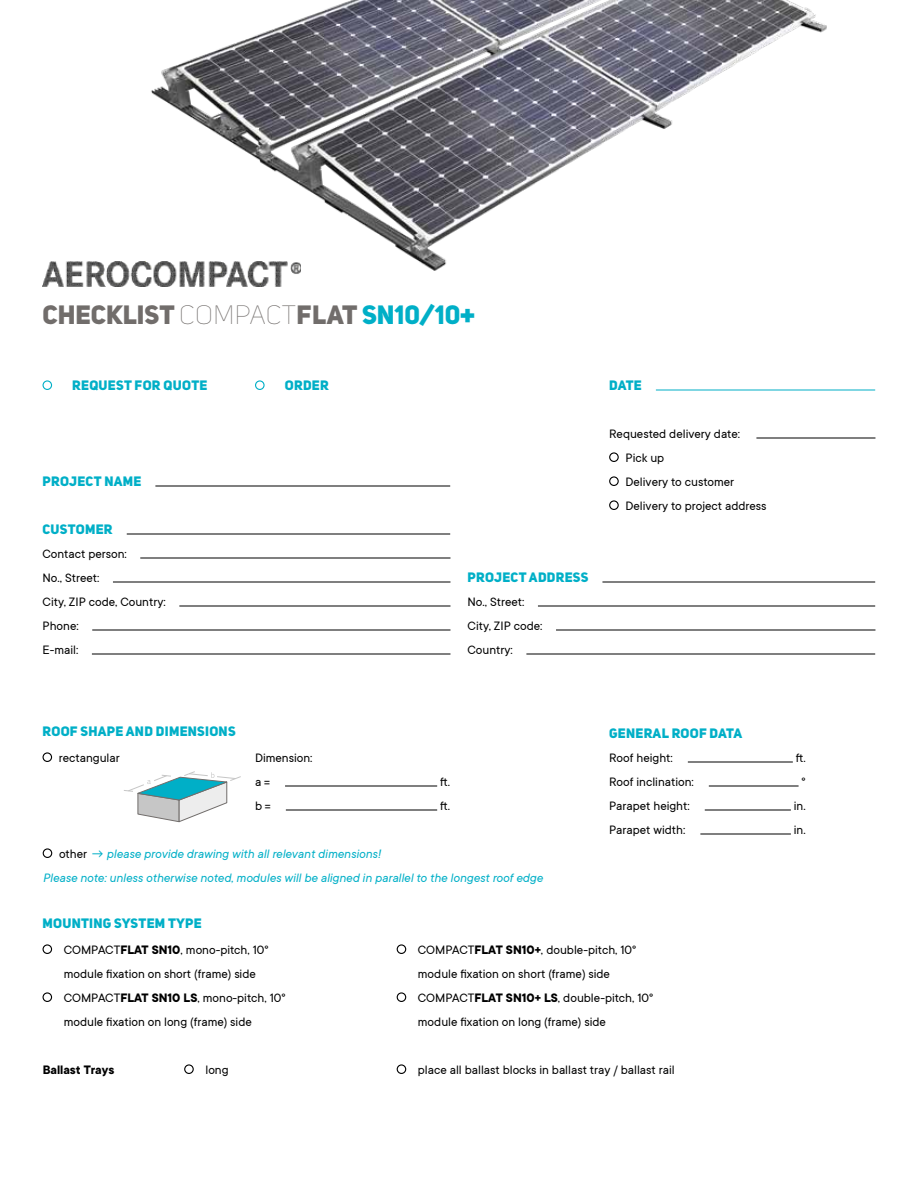
<style>
.page{position:relative;width:918px;height:1188px;background:#fff}
.page>*{position:absolute;margin:0;border:0;box-sizing:border-box;transform-origin:0 0}
.t1{font:26.25px "Uni Sans Heavy CAPS";color:#716d6b}
.t2{font:13.5px/24px "TT Commons";color:#000}
.t3{font:italic 13.5px/24px "TT Commons";color:#00afc7}
.t4{font:13.5px "Uni Sans Heavy CAPS";letter-spacing:.02em;color:#00afc7}
.t5{font:700 13.5px "TT Commons";color:#000}
.s1{font-family:"Uni Sans Thin CAPS"}
.s2{color:#00afc7}
.s3{font-style:normal;color:#000}
.s4{font-weight:700}
</style>
<div class="page">
<img style="left:43px;top:261px;width:57px;height:26px">
<hr style="left:155px;top:486px;width:295px;height:1px;background:#000">
<hr style="left:127px;top:534px;width:323px;height:1px;background:#000">
<hr style="left:140px;top:558px;width:310px;height:1px;background:#000">
<hr style="left:113px;top:582px;width:337px;height:1px;background:#000">
<hr style="left:179px;top:606px;width:271px;height:1px;background:#000">
<hr style="left:92px;top:630px;width:358px;height:1px;background:#000">
<hr style="left:92px;top:654px;width:358px;height:1px;background:#000">
<hr style="left:756px;top:438px;width:119px;height:1px;background:#000">
<div style="left:609px;top:452px;width:10px;height:10px;border:1px solid #000;border-radius:50%"></div>
<div style="left:609px;top:476px;width:10px;height:10px;border:1px solid #000;border-radius:50%"></div>
<div style="left:609px;top:500px;width:10px;height:10px;border:1px solid #000;border-radius:50%"></div>
<div style="left:43px;top:380px;width:9px;height:10px;border:1px solid #00afc7;border-radius:50%"></div>
<div style="left:255px;top:380px;width:10px;height:10px;border:1px solid #00afc7;border-radius:50%"></div>
<hr style="left:656px;top:390px;width:219px;height:1px;background:#00afc7">
<hr style="left:602px;top:582px;width:273px;height:1px;background:#000">
<hr style="left:538px;top:606px;width:337px;height:1px;background:#000">
<hr style="left:556px;top:630px;width:319px;height:1px;background:#000">
<hr style="left:526px;top:654px;width:349px;height:1px;background:#000">
<div style="left:43px;top:752px;width:9px;height:10px;border:1px solid #000;border-radius:50%"></div>
<hr style="left:285px;top:786px;width:152px;height:1px;background:#000">
<hr style="left:286px;top:810px;width:151px;height:1px;background:#000">
<hr style="left:688px;top:762px;width:105px;height:1px;background:#000">
<hr style="left:709px;top:786px;width:90px;height:1px;background:#000">
<hr style="left:705px;top:810px;width:86px;height:1px;background:#000">
<hr style="left:700px;top:834px;width:91px;height:1px;background:#000">
<svg style="left:124px;top:771px;width:117px;height:51px"></svg>
<div style="left:43px;top:848px;width:9px;height:10px;border:1px solid #000;border-radius:50%"></div>
<div style="left:184px;top:1064px;width:10px;height:10px;border:1px solid #000;border-radius:50%"></div>
<div style="left:397px;top:1064px;width:9px;height:10px;border:1px solid #000;border-radius:50%"></div>
<img style="left:100px;top:0;width:727px;height:287px">
<div style="left:43px;top:944px;width:9px;height:10px;border:1px solid #000;border-radius:50%"></div>
<div style="left:43px;top:992px;width:9px;height:10px;border:1px solid #000;border-radius:50%"></div>
<div style="left:397px;top:944px;width:9px;height:10px;border:1px solid #000;border-radius:50%"></div>
<div style="left:397px;top:992px;width:9px;height:10px;border:1px solid #000;border-radius:50%"></div>
<h1 class="t1" style="left:43px;top:298px;width:434px">CHECKLIST <span class="s1">COMPACT</span>FLAT <span class="s2">SN10⁄10+</span></h1>
<p class="t4" style="left:72px;top:377px;width:137px">REQUEST FOR QUOTE</p>
<p class="t4" style="left:285px;top:377px;width:46px">ORDER</p>
<p class="t4" style="left:609px;top:377px;width:34px">DATE</p>
<p class="t4" style="left:43px;top:473px;width:100px">PROJECT NAME</p>
<p class="t4" style="left:43px;top:521px;width:72px">CUSTOMER</p>
<p class="t2" style="left:43px;top:542px;width:125px">Contact person:<br>No., Street:<br>City, ZIP code, Country:<br>Phone:<br>E-mail:</p>
<p class="t2" style="left:625px;top:422px;width:143px;text-indent:-16px">Requested delivery date:<br>Pick up<br>Delivery to customer<br>Delivery to project address</p>
<p class="t4" style="left:468px;top:569px;width:122px">PROJECT ADDRESS</p>
<p class="t2" style="left:468px;top:590px;width:77px">No., Street:<br>City, ZIP code:<br>Country:</p>
<p class="t4" style="left:43px;top:723px;width:195px">ROOF SHAPE AND DIMENSIONS</p>
<p class="t2" style="left:59px;top:746px;width:62px">rectangular</p>
<p class="t2" style="left:255px;top:746px;width:59px">Dimension: a =</p>
<p class="t2" style="left:440px;top:770px;width:11px">ft.</p>
<p class="t2" style="left:255px;top:794px;width:17px">b =</p>
<p class="t2" style="left:440px;top:794px;width:11px">ft.</p>
<p class="t3" style="left:43px;top:842px;width:502px;text-indent:16px"><span class="s3">other</span> → please provide drawing with all relevant dimensions!<br>Please note: unless otherwise noted, modules will be aligned in parallel to the longest roof edge</p>
<p class="t4" style="left:609px;top:725px;width:134px">GENERAL ROOF DATA</p>
<p class="t2" style="left:609px;top:746px;width:65px">Roof height:</p>
<p class="t2" style="left:796px;top:746px;width:11px">ft.</p>
<p class="t2" style="left:609px;top:770px;width:86px">Roof inclination:</p>
<p class="t2" style="left:801px;top:770px;width:6px">°</p>
<p class="t2" style="left:609px;top:794px;width:82px">Parapet height:</p>
<p class="t2" style="left:794px;top:794px;width:13px">in.</p>
<p class="t2" style="left:609px;top:818px;width:78px">Parapet width:</p>
<p class="t2" style="left:794px;top:818px;width:13px">in.</p>
<p class="t4" style="left:43px;top:915px;width:161px">MOUNTING SYSTEM TYPE</p>
<p class="t2" style="left:64px;top:938px;width:223px">COMPACT<span class="s4">FLAT SN10</span>, mono-pitch, 10° module fixation on short (frame) side COMPACT<span class="s4">FLAT SN10 LS</span>, mono-pitch, 10° module fixation on long (frame) side</p>
<p class="t2" style="left:418px;top:938px;width:237px">COMPACT<span class="s4">FLAT SN10+</span>, double-pitch, 10° module fixation on short (frame) side COMPACT<span class="s4">FLAT SN10+ LS</span>, double-pitch, 10° module fixation on long (frame) side</p>
<p class="t5" style="left:43px;top:1062px;width:73px">Ballast Trays</p>
<p class="t2" style="left:205px;top:1058px;width:25px">long</p>
<p class="t2" style="left:418px;top:1058px;width:258px">place all ballast blocks in ballast tray / ballast rail</p>
</div>
